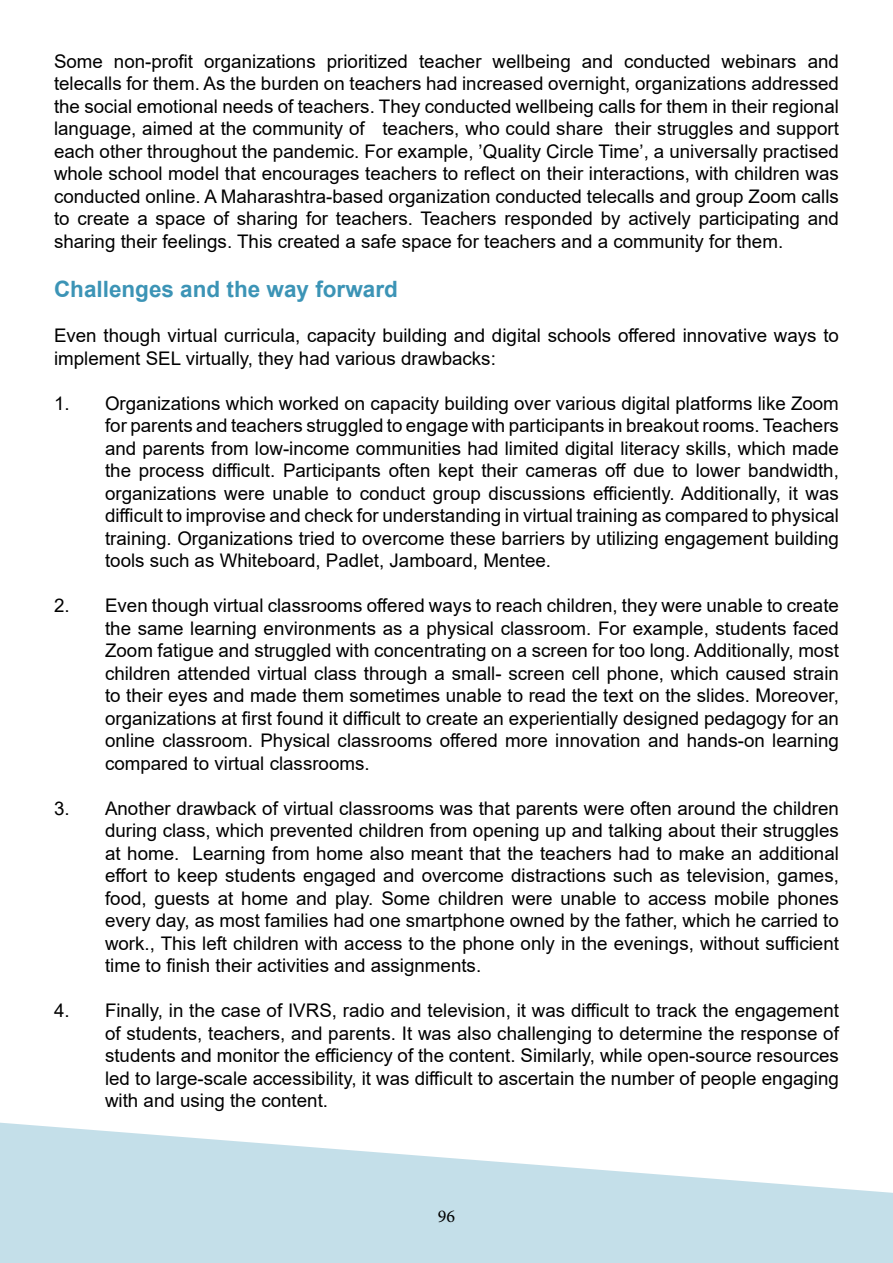
<style>
.page{position:relative;width:893px;height:1263px;background:#fff}
.page>*{position:absolute;margin:0;border:0;box-sizing:border-box;transform-origin:0 0}
.t1{font:700 22.5px "Arial";color:#3c94b6}
.t2{font:18.75px/22.5px "Arial";color:#000;text-align:justify}
.t3{font:18px "Minion Pro";color:#000}
</style>
<div class="page">
<svg style="left:0;top:1123px;width:893px;height:140px;fill:#c4dfe9"></svg>
<p class="t2" style="left:54px;top:50px;width:786px">Some non-profit organizations prioritized teacher wellbeing and conducted webinars and telecalls for them. As the burden on teachers had increased overnight, organizations addressed the social emotional needs of teachers. They conducted wellbeing calls for them in their regional language, aimed at the community of teachers, who could share their struggles and support each other throughout the pandemic. For example, ’Quality Circle Time’, a universally practised whole school model that encourages teachers to reflect on their interactions, with children was conducted online. A Maharashtra-based organization conducted telecalls and group Zoom calls to create a space of sharing for teachers. Teachers responded by actively participating and sharing their feelings. This created a safe space for teachers and a community for them.</p>
<p class="t1" style="left:54px;top:273px;width:345px">Challenges and the way forward</p>
<p class="t2" style="left:54px;top:324px;width:786px">Even though virtual curricula, capacity building and digital schools offered innovative ways to implement SEL virtually, they had various drawbacks:</p>
<p class="t2" style="left:105px;top:392px;width:735px;text-indent:-51px">1. Organizations which worked on capacity building over various digital platforms like Zoom for parents and teachers struggled to engage with participants in breakout rooms. Teachers and parents from low-income communities had limited digital literacy skills, which made the process difficult. Participants often kept their cameras off due to lower bandwidth, organizations were unable to conduct group discussions efficiently. Additionally, it was difficult to improvise and check for understanding in virtual training as compared to physical training. Organizations tried to overcome these barriers by utilizing engagement building tools such as Whiteboard, Padlet, Jamboard, Mentee.</p>
<p class="t2" style="left:105px;top:594px;width:735px;text-indent:-51px">2. Even though virtual classrooms offered ways to reach children, they were unable to create the same learning environments as a physical classroom. For example, students faced Zoom fatigue and struggled with concentrating on a screen for too long. Additionally, most children attended virtual class through a small- screen cell phone, which caused strain to their eyes and made them sometimes unable to read the text on the slides. Moreover, organizations at first found it difficult to create an experientially designed pedagogy for an online classroom. Physical classrooms offered more innovation and hands-on learning compared to virtual classrooms.</p>
<p class="t2" style="left:105px;top:797px;width:735px;text-indent:-51px">3. Another drawback of virtual classrooms was that parents were often around the children during class, which prevented children from opening up and talking about their struggles at home. Learning from home also meant that the teachers had to make an additional effort to keep students engaged and overcome distractions such as television, games, food, guests at home and play. Some children were unable to access mobile phones every day, as most families had one smartphone owned by the father, which he carried to work., This left children with access to the phone only in the evenings, without sufficient time to finish their activities and assignments.</p>
<p class="t2" style="left:105px;top:999px;width:735px;text-indent:-51px">4. Finally, in the case of IVRS, radio and television, it was difficult to track the engagement of students, teachers, and parents. It was also challenging to determine the response of students and monitor the efficiency of the content. Similarly, while open-source resources led to large-scale accessibility, it was difficult to ascertain the number of people engaging with and using the content.</p>
<p class="t3" style="left:438px;top:1204px;width:19px">96</p>
</div>
